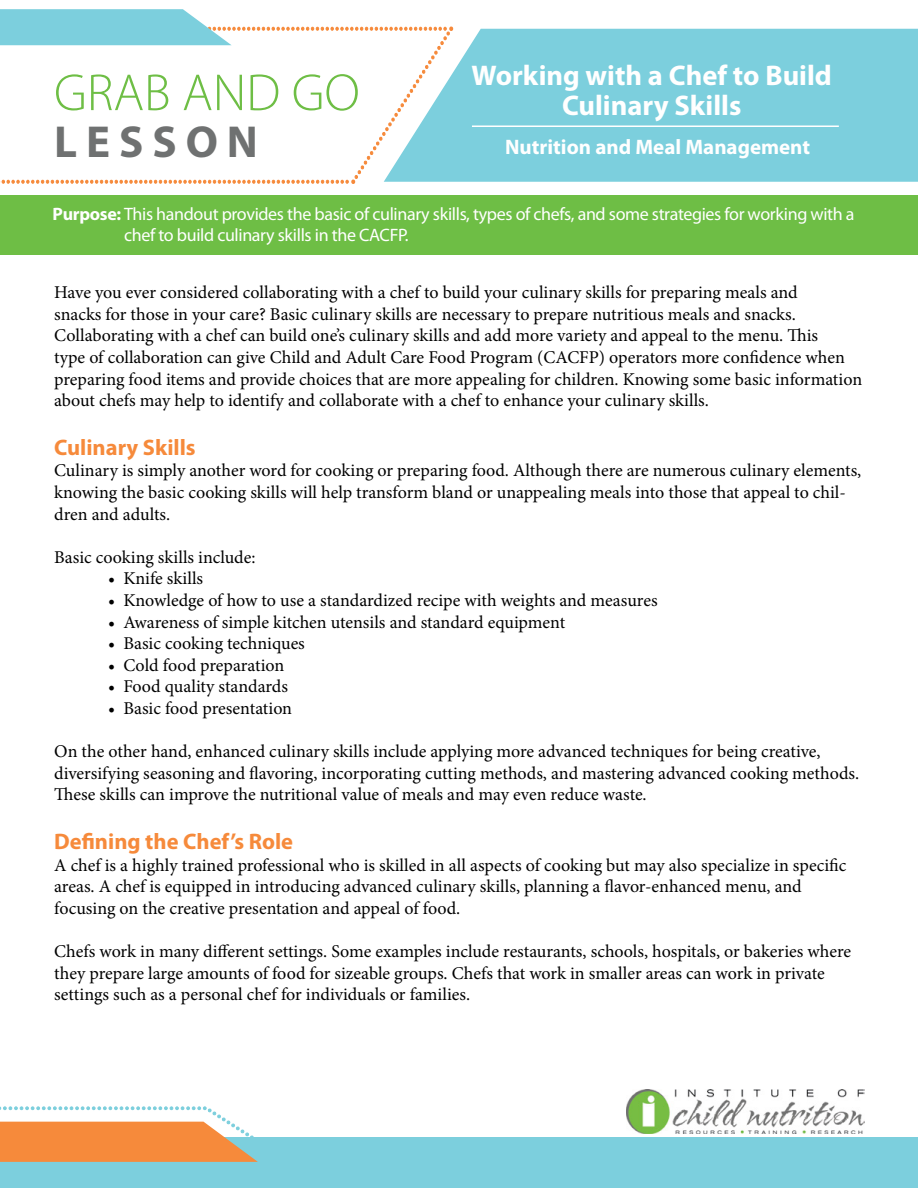
<style>
.page{position:relative;width:918px;height:1188px;background:#fff}
.page>*{position:absolute;margin:0;border:0;box-sizing:border-box;transform-origin:0 0}
.t1{font:300 52.5px "Myriad Pro";color:#6ebe45}
.t2{font:700 45px "Myriad Pro";letter-spacing:.2em;color:#6f7171}
.t3{font:700 28.5px/30px "Myriad Pro";color:#fff;text-align:center}
.t4{font:700 22.5px "Myriad Pro";color:#f68a3b}
.t5{font:700 21px "Myriad Pro";color:#fff}
.t6{font:18px/21.6px "Minion Pro";color:#000}
.t7{font:18px/21.6px "Myriad Pro";letter-spacing:-.02em;color:#fff}
.s1{font-weight:700}
</style>
<div class="page">
<div style="left:0;top:1137px;width:918px;height:51px;background:#7ccfdd"></div>
<img style="left:626px;top:1089px;width:239px;height:45px">
<div style="left:454px;top:29px;width:464px;height:153px;background:#7ccfdd"></div>
<svg style="left:0;top:9px;width:454px;height:175px"></svg>
<svg style="left:0;top:1106px;width:258px;height:56px"></svg>
<hr style="left:472px;top:125px;width:367px;height:2px;background:#fff">
<div style="left:0;top:196px;width:918px;height:59px;background:#6ebe45"></div>
<h1 class="t1" style="left:54px;top:61px;width:307px">GRAB AND GO</h1>
<h2 class="t2" style="left:54px;top:116px;width:205px">LESSON</h2>
<h3 class="t3" style="left:472px;top:60px;width:362px">Working with a Chef to Build<br>Culinary Skills</h3>
<p class="t5" style="left:505px;top:135px;width:307px">Nutrition and Meal Management</p>
<p class="t7" style="left:124px;top:203px;width:732px;text-indent:-72px"><span class="s1">Purpose:</span> This handout provides the basic of culinary skills, types of chefs, and some strategies for working with a chef to build culinary skills in the CACFP.</p>
<p class="t6" style="left:54px;top:282px;width:809px">Have you ever considered collaborating with a chef to build your culinary skills for preparing meals and<br>snacks for those in your care? Basic culinary skills are necessary to prepare nutritious meals and snacks.<br>Collaborating with a chef can build one’s culinary skills and add more variety and appeal to the menu. This<br>type of collaboration can give Child and Adult Care Food Program (CACFP) operators more confidence when preparing food items and provide choices that are more appealing for children. Knowing some basic information about chefs may help to identify and collaborate with a chef to enhance your culinary skills.</p>
<p class="t4" style="left:54px;top:435px;width:143px">Culinary Skills</p>
<p class="t6" style="left:54px;top:460px;width:809px">Culinary is simply another word for cooking or preparing food. Although there are numerous culinary elements, knowing the basic cooking skills will help transform bland or unappealing meals into those that appeal to chil&shy;dren and adults.</p>
<p class="t6" style="left:54px;top:546px;width:203px">Basic cooking skills include:</p>
<p class="t6" style="left:108px;top:568px;width:96px">• Knife skills</p>
<p class="t6" style="left:108px;top:590px;width:551px">• Knowledge of how to use a standardized recipe with weights and measures</p>
<p class="t6" style="left:108px;top:611px;width:458px">• Awareness of simple kitchen utensils and standard equipment</p>
<p class="t6" style="left:108px;top:633px;width:198px">• Basic cooking techniques</p>
<p class="t6" style="left:108px;top:654px;width:178px">• Cold food preparation</p>
<p class="t6" style="left:108px;top:676px;width:181px">• Food quality standards</p>
<p class="t6" style="left:108px;top:698px;width:185px">• Basic food presentation</p>
<p class="t6" style="left:54px;top:741px;width:807px">On the other hand, enhanced culinary skills include applying more advanced techniques for being creative, diversifying seasoning and flavoring, incorporating cutting methods, and mastering advanced cooking methods.<br>These skills can improve the nutritional value of meals and may even reduce waste.</p>
<p class="t4" style="left:54px;top:829px;width:240px">Defining the Chef’s Role</p>
<p class="t6" style="left:54px;top:854px;width:794px">A chef is a highly trained professional who is skilled in all aspects of cooking but may also specialize in specific areas. A chef is equipped in introducing advanced culinary skills, planning a flavor-enhanced menu, and focusing on the creative presentation and appeal of food.</p>
<p class="t6" style="left:54px;top:941px;width:799px">Chefs work in many different settings. Some examples include restaurants, schools, hospitals, or bakeries where they prepare large amounts of food for sizeable groups. Chefs that work in smaller areas can work in private settings such as a personal chef for individuals or families.</p>
</div>
